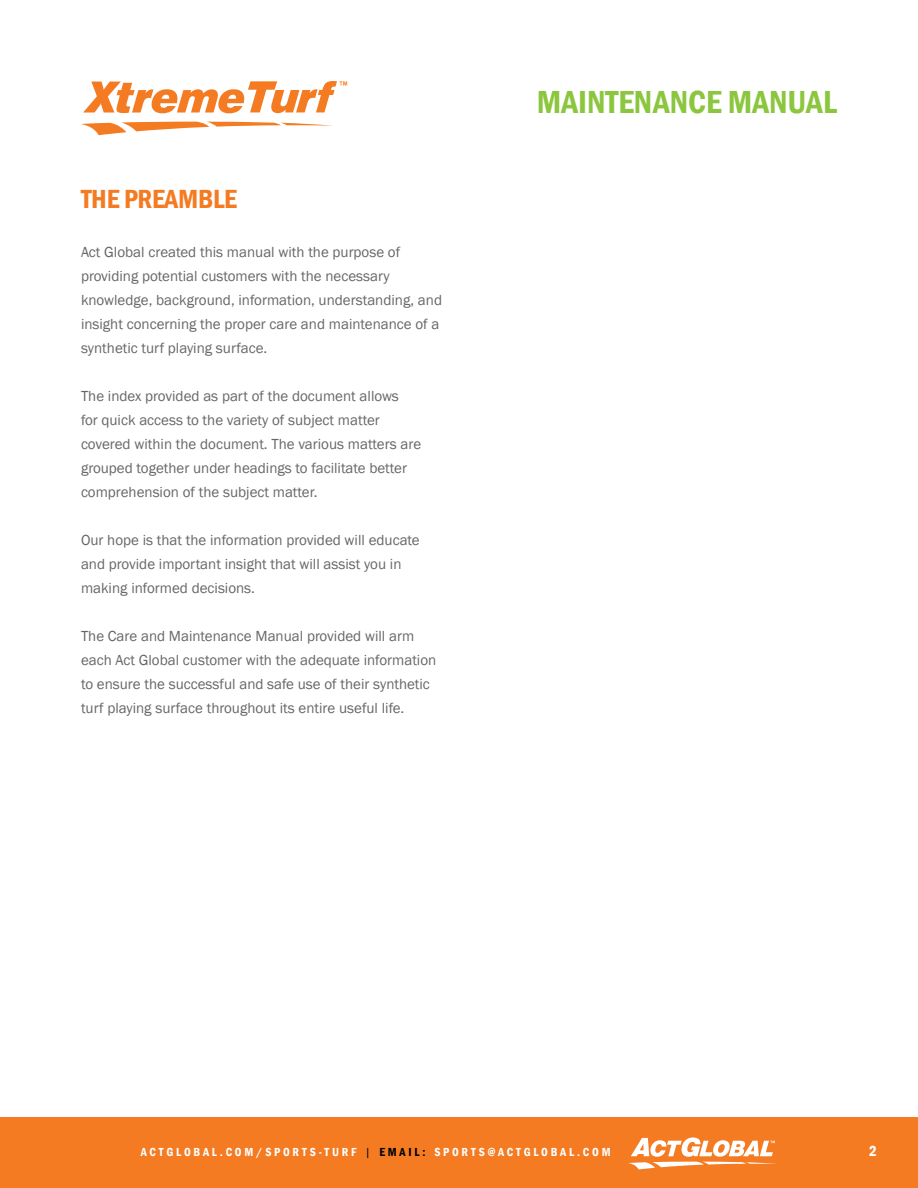
<style>
.page{position:relative;width:918px;height:1188px;background:#fff}
.page>*{position:absolute;margin:0;border:0;box-sizing:border-box;transform-origin:0 0}
.t1{font:600 condensed 32.7px "Franklin Gothic";color:#8bc63e}
.NEW_Header{font:600 condensed 27px "Franklin Gothic";letter-spacing:-.01em;color:#f47b21}
.NEW_Body_Copy{font:15px/24px "Franklin Gothic";color:#686566}
.t2{font:600 condensed 15px "Franklin Gothic";color:#fff}
.t3{font:600 condensed 12px "Franklin Gothic";letter-spacing:.23em;color:#fff}
.s1{font-weight:400;font-stretch:normal;color:#010000}
.s2{color:#010000}
</style>
<div class="page">
<div style="left:0;top:1117px;width:918px;height:71px;background:#f47b21"></div>
<svg style="left:628px;top:1137px;width:148px;height:32px"></svg>
<svg style="left:81px;top:122px;width:252px;height:13px"></svg>
<svg style="left:83px;top:81px;width:264px;height:32px"></svg>
<p class="NEW_Header" style="left:81px;top:181px;width:158px">THE PREAMBLE</p>
<p class="NEW_Body_Copy" style="left:81px;top:241px;width:363px">Act Global created this manual with the purpose of providing potential customers with the necessary knowledge, background, information, understanding, and insight concerning the proper care and maintenance of a synthetic turf playing surface.</p>
<p class="NEW_Body_Copy" style="left:81px;top:385px;width:342px">The index provided as part of the document allows<br>for quick access to the variety of subject matter covered within the document. The various matters are grouped together under headings to facilitate better comprehension of the subject matter.</p>
<p class="NEW_Body_Copy" style="left:81px;top:529px;width:340px">Our hope is that the information provided will educate and provide important insight that will assist you in making informed decisions.</p>
<p class="NEW_Body_Copy" style="left:81px;top:625px;width:357px">The Care and Maintenance Manual provided will arm each Act Global customer with the adequate information to ensure the successful and safe use of their synthetic turf playing surface throughout its entire useful life.</p>
<h1 class="t1" style="left:537px;top:81px;width:302px">MAINTENANCE MANUAL</h1>
<p class="t3" style="left:141px;top:1144px;width:471px">ACTGLOBAL.COM/SPORTS-TURF <span class="s1">|</span> <span class="s2">EMAIL:</span> SPORTS@ACTGLOBAL.COM</p>
<p class="t2" style="left:869px;top:1141px;width:9px">2</p>
</div>
